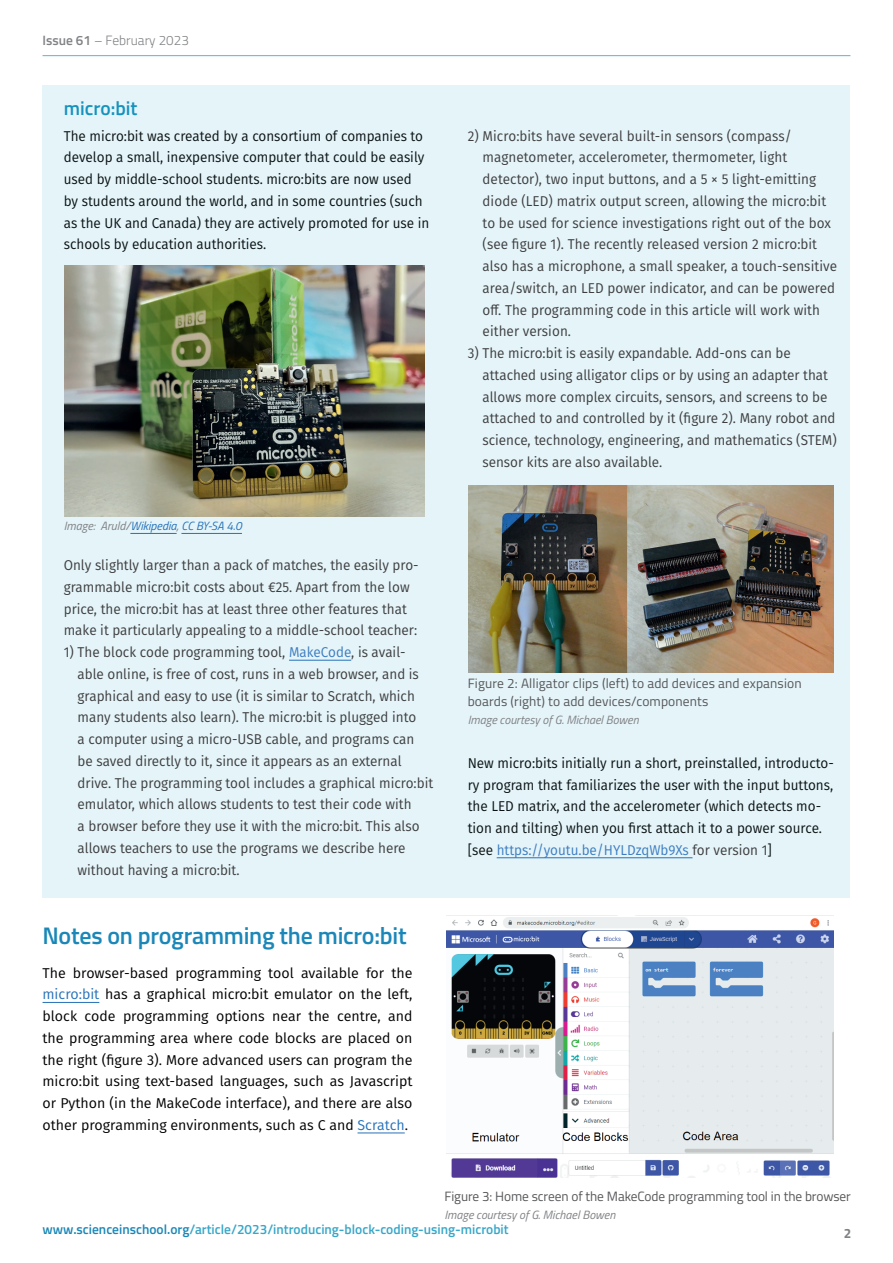
<style>
.page{position:relative;width:893px;height:1263px;background:#fff}
.page>*{position:absolute;margin:0;border:0;box-sizing:border-box;transform-origin:0 0}
.t1{font:600 24px "Titillium Web";letter-spacing:-.01em;color:#1b87b8}
.t2{font:600 19.5px "Titillium Web";color:#1692be}
.t3{font:14.25px/21.8px "Fira Sans";color:#3e3e3f;scale:.95 1}
.t4{font:14.25px/21.8px "Fira Sans";color:#0b1213;scale:.95 1}
.t5{font:14.25px/21.8px "Fira Sans";color:#000002;text-align:justify}
.t6{font:13.5px/18px "Titillium Web";letter-spacing:.01em;color:#57585a}
.t7{font:600 13.5px "Titillium Web";color:#38a7c9}
.t8{font:300 13.5px "Titillium Web";color:#808285}
.t9{font:700 13.5px "Titillium Web";color:#808285}
.t10{font:italic 12px "Titillium Web";color:#808285}
.t11{font:italic 12px "Titillium Web";color:#2772b9}
.s1{font-weight:600}
.s2{color:#808285}
.s3{color:#3d7dc0}
.s4{color:#2772b9}
.s5{color:#3e3e3f}
.s6{color:#1b87b8}
</style>
<div class="page">
<hr style="left:43px;top:55px;width:807px;height:1px;background:#57b5d1">
<div style="left:43px;top:85px;width:807px;height:812px;background:#e4f4f9"></div>
<hr style="left:43px;top:1002px;width:56px;height:1px;background:#2772b9">
<hr style="left:357px;top:1133px;width:48px;height:1px;background:#2772b9">
<hr style="left:130px;top:533px;width:47px;height:1px;background:#2772b9">
<hr style="left:181px;top:533px;width:61px;height:1px;background:#2772b9">
<hr style="left:289px;top:660px;width:62px;height:1px;background:#2772b9">
<img style="left:65px;top:265px;width:359px;height:251px">
<hr style="left:497px;top:857px;width:195px;height:1px;background:#2772b9">
<img style="left:468px;top:486px;width:365px;height:187px">
<img style="left:446px;top:917px;width:387px;height:261px">
<p class="t8" style="left:43px;top:31px;width:148px"><span class="s1">Issue 61</span> – February 2023</p>
<h2 class="t2" style="left:64px;top:93px;width:75px">micro:bit</h2>
<p class="t4" style="left:64px;top:124px;width:386px">The micro:bit was created by a consortium of companies to develop a small, inexpensive computer that could be easily used by middle-school students. micro:bits are now used by students around the world, and in some countries (such as the UK and Canada) they are actively promoted for use in schools by education authorities.</p>
<p class="t11" style="left:64px;top:517px;width:180px"><span class="s2">Image: Aruld/</span>Wikipedia<span class="s2">,</span> CC BY-SA 4.0</p>
<p class="t3" style="left:64px;top:554px;width:375px">Only slightly larger than a pack of matches, the easily pro&shy;grammable micro:bit costs about €25. Apart from the low price, the micro:bit has at least three other features that make it particularly appealing to a middle-school teacher:</p>
<p class="t3" style="left:78px;top:641px;width:376px;text-indent:-14px">1) The block code programming tool, <span class="s3">MakeCode</span>, is avail&shy;able online, is free of cost, runs in a web browser, and is graphical and easy to use (it is similar to Scratch, which many students also learn). The micro:bit is plugged into<br>a computer using a micro-USB cable, and programs can<br>be saved directly to it, since it appears as an external drive. The programming tool includes a graphical micro:bit emulator, which allows students to test their code with<br>a browser before they use it with the micro:bit. This also allows teachers to use the programs we describe here without having a micro:bit.</p>
<h1 class="t1" style="left:43px;top:917px;width:366px">Notes on programming the micro:bit</h1>
<p class="t5" style="left:43px;top:961px;width:371px">The browser-based programming tool available for the <span class="s4">micro:bit</span> has a graphical micro:bit emulator on the left, block code programming options near the centre, and the programming area where code blocks are placed on the right (figure 3). More advanced users can program the micro:bit using text-based languages, such as Javascript or Python (in the MakeCode interface), and there are also other programming environments, such as C and <span class="s4">Scratch</span>.</p>
<p class="t3" style="left:483px;top:124px;width:375px;text-indent:-15px">2) Micro:bits have several built-in sensors (compass/ magnetometer, accelerometer, thermometer, light detector), two input buttons, and a 5 × 5 light-emitting diode (LED) matrix output screen, allowing the micro:bit to be used for science investigations right out of the box (see figure 1). The recently released version 2 micro:bit also has a microphone, a small speaker, a touch-sensitive area/switch, an LED power indicator, and can be powered off. The programming code in this article will work with either version.</p>
<p class="t3" style="left:482px;top:342px;width:374px;text-indent:-15px">3) The micro:bit is easily expandable. Add-ons can be attached using alligator clips or by using an adapter that allows more complex circuits, sensors, and screens to be attached to and controlled by it (figure 2). Many robot and science, technology, engineering, and mathematics (STEM) sensor kits are also available.</p>
<p class="t6" style="left:468px;top:674px;width:335px">Figure 2: Alligator clips (left) to add devices and expansion boards (right) to add devices/components</p>
<p class="t10" style="left:468px;top:711px;width:172px">Image courtesy of G. Michael Bowen</p>
<p class="t4" style="left:468px;top:751px;width:387px">New micro:bits initially run a short, preinstalled, introducto&shy;ry program that familiarizes the user with the input buttons, the LED matrix, and the accelerometer (which detects mo&shy;tion and tilting) when you first attach it to a power source. [see <span class="s3">https://youtu.be/HYLDzqWb9Xs</span> <span class="s5">for version 1</span>]</p>
<p class="t6" style="left:444px;top:1186px;width:408px">Figure 3: Home screen of the MakeCode programming tool in the browser</p>
<p class="t10" style="left:444px;top:1206px;width:172px">Image courtesy of G. Michael Bowen</p>
<p class="t7" style="left:43px;top:1219px;width:468px"><span class="s6">www.scienceinschool.org</span>/article/2023/introducing-block-coding-using-microbit</p>
<p class="t9" style="left:844px;top:1223px;width:9px">2</p>
</div>
